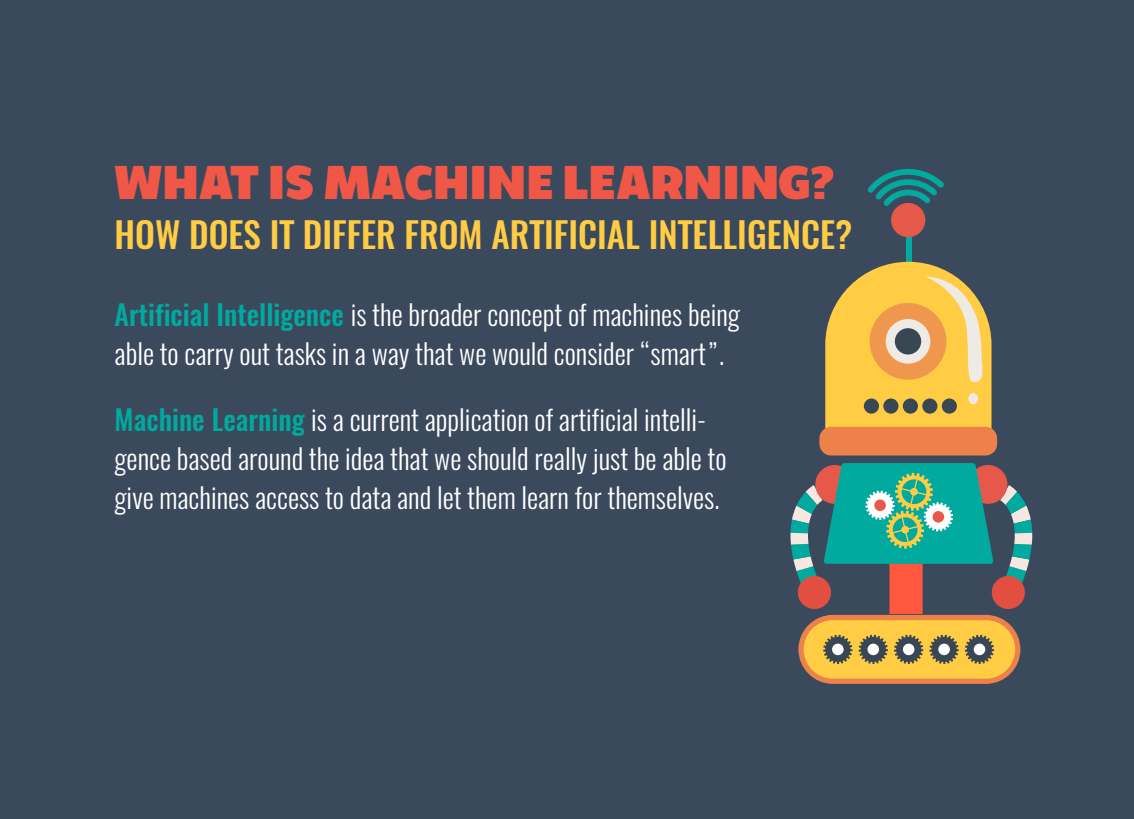
<style>
.page{position:relative;width:1134px;height:819px;background:#3b495d}
.page>*{position:absolute;margin:0;border:0;box-sizing:border-box;transform-origin:0 0}
.t1{font:700 47.25px "Walrus";letter-spacing:-.015em;color:#f05746}
.t2{font:500 35.35px "Oswald";color:#fc4}
.t3{font:300 28px/39.2px "Oswald";color:#fff}
.s1{font-weight:500;color:#00aa9f}
</style>
<div class="page">
<svg style="left:1000px;top:485px;width:32px;height:99px"></svg>
<div style="left:992px;top:576px;width:33px;height:33px;background:#e24f41;border-radius:50%"></div>
<div style="left:969px;top:465px;width:38px;height:39px;background:#e6594a;border-radius:50%"></div>
<div style="left:906px;top:229px;width:6px;height:137px;background:#00aa9f"></div>
<svg style="left:867px;top:169px;width:77px;height:37px"></svg>
<div style="left:891px;top:203px;width:34px;height:34px;background:#e6594a;border-radius:50%"></div>
<div style="left:801px;top:618px;width:217px;height:63px;background:#ffcc43;border-radius:32px"></div>
<div style="left:798px;top:615px;width:222px;height:69px;border:5px solid #ec8249;border-radius:32px"></div>
<div style="left:819px;top:427px;width:178px;height:29px;background:#ec8249;border-radius:12px"></div>
<svg style="left:825px;top:262px;width:167px;height:167px;background:#e2ba51"></svg>
<div style="left:968px;top:393px;width:10px;height:11px;background:#f0eae5;border-radius:50%"></div>
<div style="left:870px;top:303px;width:76px;height:77px;background:#ef974c;border-radius:50%"></div>
<div style="left:886px;top:319px;width:44px;height:45px;background:#f0eae5;border-radius:50%"></div>
<div style="left:895px;top:328px;width:26px;height:27px;background:#384753;border-radius:50%"></div>
<div style="left:864px;top:399px;width:15px;height:15px;background:#384753;border-radius:50%"></div>
<div style="left:883px;top:399px;width:15px;height:15px;background:#384753;border-radius:50%"></div>
<div style="left:903px;top:399px;width:15px;height:15px;background:#384753;border-radius:50%"></div>
<div style="left:922px;top:399px;width:15px;height:15px;background:#384753;border-radius:50%"></div>
<div style="left:942px;top:399px;width:15px;height:15px;background:#384753;border-radius:50%"></div>
<svg style="left:790px;top:463px;width:203px;height:151px"></svg>
<div style="left:874px;top:499px;width:12px;height:12px;background:#e6594a;border-radius:50%"></div>
<svg style="left:823px;top:635px;width:29px;height:29px"></svg>
<div style="left:832px;top:643px;width:12px;height:12px;background:#fff;border-radius:50%"></div>
<svg style="left:859px;top:635px;width:29px;height:29px"></svg>
<div style="left:867px;top:643px;width:12px;height:12px;background:#fff;border-radius:50%"></div>
<svg style="left:894px;top:635px;width:29px;height:29px"></svg>
<div style="left:903px;top:643px;width:12px;height:12px;background:#fff;border-radius:50%"></div>
<svg style="left:929px;top:635px;width:30px;height:29px"></svg>
<div style="left:938px;top:643px;width:12px;height:12px;background:#fff;border-radius:50%"></div>
<svg style="left:965px;top:635px;width:29px;height:29px"></svg>
<div style="left:974px;top:643px;width:12px;height:12px;background:#fff;border-radius:50%"></div>
<h1 class="t1" style="left:115px;top:153px;width:721px">WHAT IS MACHINE LEARNING?</h1>
<p class="t2" style="left:115px;top:209px;width:739px">HOW DOES IT DIFFER FROM ARTIFICIAL INTELLIGENCE?</p>
<p class="t3" style="left:115px;top:295px;width:627px"><span class="s1">Artificial Intelligence</span> is the broader concept of machines being able to carry out tasks in a way that we would consider “smart”.</p>
<p class="t3" style="left:115px;top:400px;width:613px"><span class="s1">Machine Learning</span> is a current application of artificial intelli&shy;gence based around the idea that we should really just be able to give machines access to data and let them learn for themselves.</p>
</div>
